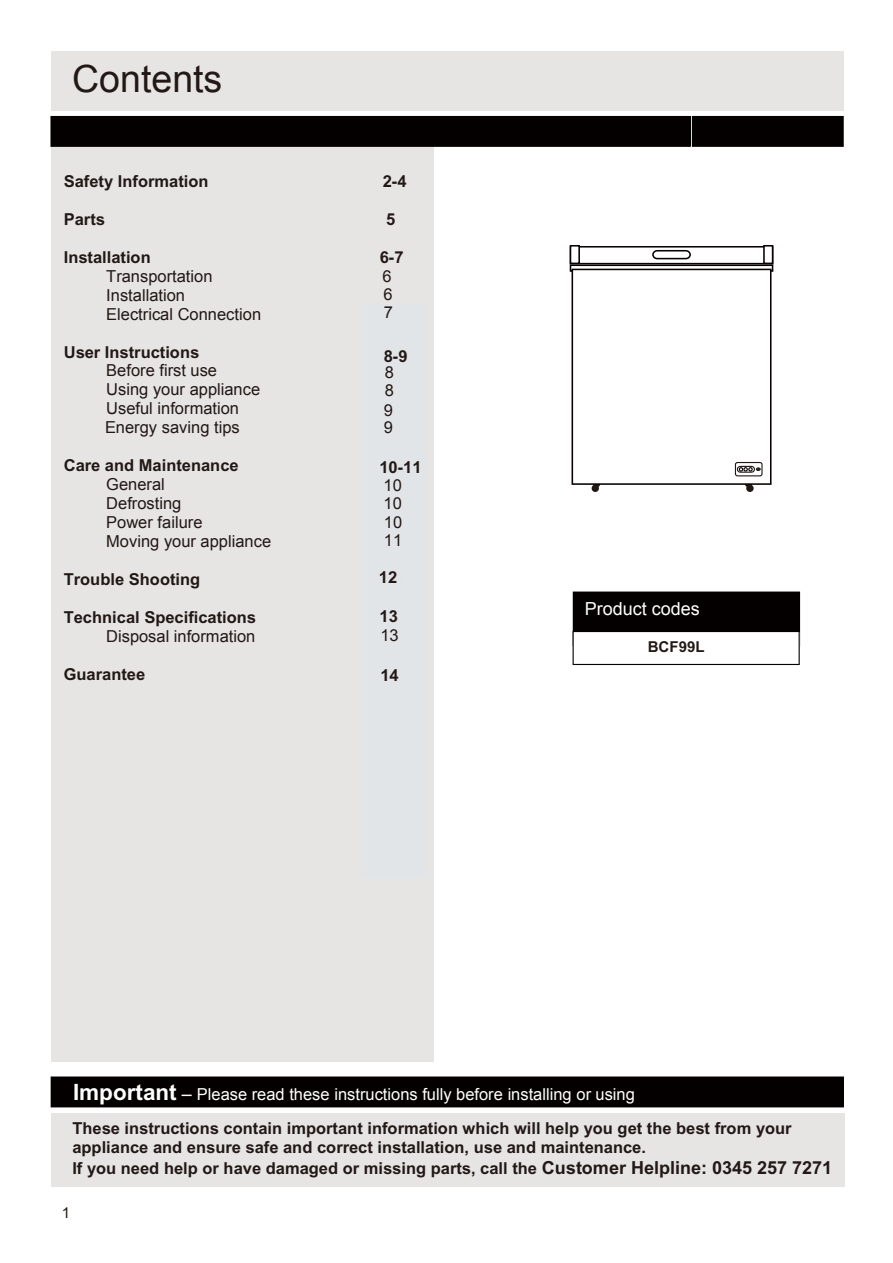
<style>
.page{position:relative;width:893px;height:1263px;background:#fff}
.page>*{position:absolute;margin:0;border:0;box-sizing:border-box;transform-origin:0 0}
.t1{font:37.5px "Arial";color:#221815}
.t2{font:18px "Arial";color:#fff}
.t3{font:700 16.5px/18.9px "Arial";color:#221815}
.t4{font:16.5px/18.3px "Arial";color:#221815}
.t5{font:16.5px "Arial";color:#fff}
.t6{font:700 15px "Arial";color:#221815}
.t7{font:15px "Arial";color:#221815}
.s1{font-weight:700;font-size:22.5px}
.s2{font-size:18px}
</style>
<div class="page">
<div style="left:51px;top:51px;width:792px;height:60px;background:#e6e5e4"></div>
<div style="left:51px;top:146px;width:383px;height:916px;background:#e6e5e4"></div>
<div style="left:573px;top:592px;width:226px;height:54px;background:#040000"></div>
<div style="left:573px;top:632px;width:226px;height:32px;background:#fff"></div>
<div style="left:572px;top:631px;width:228px;height:34px;border:1px solid #040000"></div>
<div style="left:592px;top:485px;width:7px;height:7px;border:2px solid #211813;border-radius:50%"></div>
<div style="left:746px;top:485px;width:8px;height:7px;border:2px solid #211813;border-radius:50%"></div>
<div style="left:570px;top:264px;width:203px;height:8px;border:2px solid #0a0202"></div>
<div style="left:570px;top:246px;width:203px;height:18px;border:2px solid #0a0202"></div>
<div style="left:570px;top:246px;width:9px;height:17px;background:#fff"></div>
<div style="left:570px;top:245px;width:10px;height:19px;border:2px solid #0a0202"></div>
<div style="left:764px;top:246px;width:8px;height:17px;background:#fff"></div>
<div style="left:763px;top:245px;width:10px;height:19px;border:2px solid #0a0202"></div>
<div style="left:571px;top:269px;width:200px;height:216px;background:#fff;border:2px solid #0a0202"></div>
<div style="left:652px;top:250px;width:39px;height:9px;border:2px solid #0a0304;border-radius:4px"></div>
<div style="left:735px;top:462px;width:27px;height:14px;border:1px solid #221815;border-radius:2px"></div>
<div style="left:737px;top:466px;width:18px;height:7px;border:1px solid #221815;border-radius:3px"></div>
<svg style="left:739px;top:467px;width:21px;height:5px"></svg>
<div style="left:51px;top:117px;width:639px;height:29px;background:#040000"></div>
<div style="left:50px;top:116px;width:641px;height:31px;border:1px solid #040000"></div>
<div style="left:692px;top:117px;width:151px;height:29px;background:#040000"></div>
<div style="left:692px;top:116px;width:152px;height:31px;border:1px solid #040000"></div>
<div style="left:51px;top:1113px;width:793px;height:74px;background:#e6e5e4"></div>
<div style="left:51px;top:1077px;width:792px;height:30px;background:#040000"></div>
<h1 class="t1" style="left:72px;top:54px;width:152px">Contents</h1>
<p class="t3" style="left:64px;top:172px;width:146px">Safety Information</p>
<p class="t3" style="left:383px;top:172px;width:25px">2-4</p>
<p class="t3" style="left:64px;top:210px;width:43px">Parts</p>
<p class="t3" style="left:386px;top:210px;width:11px">5</p>
<p class="t3" style="left:64px;top:248px;width:88px">Installation</p>
<p class="t3" style="left:380px;top:248px;width:25px">6-7</p>
<p class="t4" style="left:106px;top:267px;width:108px">Transportation</p>
<p class="t4" style="left:382px;top:267px;width:11px">6</p>
<p class="t4" style="left:106px;top:285px;width:156px;line-height:19px">Installation<br>Electrical Connection</p>
<p class="t4" style="left:383px;top:285px;width:11px">6</p>
<p class="t4" style="left:384px;top:303px;width:11px">7</p>
<p class="t4" style="left:384px;top:305px;width:11px">5</p>
<p class="t3" style="left:64px;top:342px;width:137px">User Instructions</p>
<p class="t3" style="left:382px;top:342px;width:25px">8-9</p>
<p class="t4" style="left:106px;top:362px;width:112px">Before first use</p>
<p class="t4" style="left:384px;top:362px;width:11px">6</p>
<p class="t4" style="left:106px;top:380px;width:155px">Using your appliance</p>
<p class="t4" style="left:384px;top:380px;width:11px">6</p>
<p class="t4" style="left:106px;top:400px;width:134px">Useful information</p>
<p class="t4" style="left:384px;top:400px;width:11px">7</p>
<p class="t4" style="left:105px;top:419px;width:136px">Energy saving tips</p>
<p class="t3" style="left:384px;top:346px;width:25px">8-9</p>
<p class="t4" style="left:385px;top:363px;width:11px">8<br>8</p>
<p class="t4" style="left:384px;top:402px;width:11px;line-height:16.5px">9<br>9</p>
<p class="t4" style="left:384px;top:413px;width:11px">7</p>
<p class="t3" style="left:64px;top:456px;width:176px">Care and Maintenance</p>
<p class="t3" style="left:384px;top:456px;width:25px">8-9</p>
<p class="t4" style="left:106px;top:476px;width:60px">General</p>
<p class="t4" style="left:384px;top:476px;width:11px">8</p>
<p class="t4" style="left:106px;top:495px;width:77px">Defrosting</p>
<p class="t4" style="left:384px;top:495px;width:11px">8</p>
<p class="t4" style="left:106px;top:514px;width:98px">Power failure</p>
<p class="t4" style="left:384px;top:514px;width:11px">8</p>
<p class="t4" style="left:106px;top:532px;width:166px">Moving your appliance</p>
<p class="t4" style="left:384px;top:532px;width:11px">9</p>
<p class="t3" style="left:64px;top:570px;width:138px">Trouble Shooting</p>
<p class="t3" style="left:384px;top:570px;width:20px">10</p>
<p class="t3" style="left:64px;top:608px;width:194px">Technical Specifications</p>
<p class="t3" style="left:384px;top:608px;width:20px">11</p>
<p class="t4" style="left:106px;top:627px;width:151px">Disposal information</p>
<p class="t4" style="left:384px;top:627px;width:20px">11</p>
<p class="t3" style="left:64px;top:665px;width:83px">Guarantee</p>
<p class="t3" style="left:384px;top:665px;width:20px">12</p>
<p class="t3" style="left:379px;top:458px;width:44px">10-11</p>
<p class="t4" style="left:384px;top:476px;width:20px;text-align:justify">10<br>10<br>10<br>11</p>
<p class="t3" style="left:379px;top:568px;width:20px">12</p>
<p class="t3" style="left:380px;top:607px;width:20px">13</p>
<p class="t4" style="left:380px;top:626px;width:20px">13</p>
<p class="t3" style="left:380px;top:666px;width:20px">14</p>
<p class="t2" style="left:585px;top:597px;width:117px">Product codes</p>
<p class="t6" style="left:648px;top:638px;width:58px">BCF99L</p>
<p class="t5" style="left:73px;top:1083px;width:563px"><span class="s1">Important</span> <span class="s2">–</span> Please read these instructions fully before installing or using</p>
<p class="t3" style="left:72px;top:1119px;width:721px">These instructions contain important information which will help you get the best from your appliance and ensure safe and correct installation, use and maintenance.</p>
<p class="t3" style="left:72px;top:1159px;width:761px">If you need help or have damaged or missing parts, call the <span class="s2">Customer Helpline: 0345 257 7271</span></p>
<p class="t7" style="left:62px;top:1203px;width:10px">1</p>
</div>
